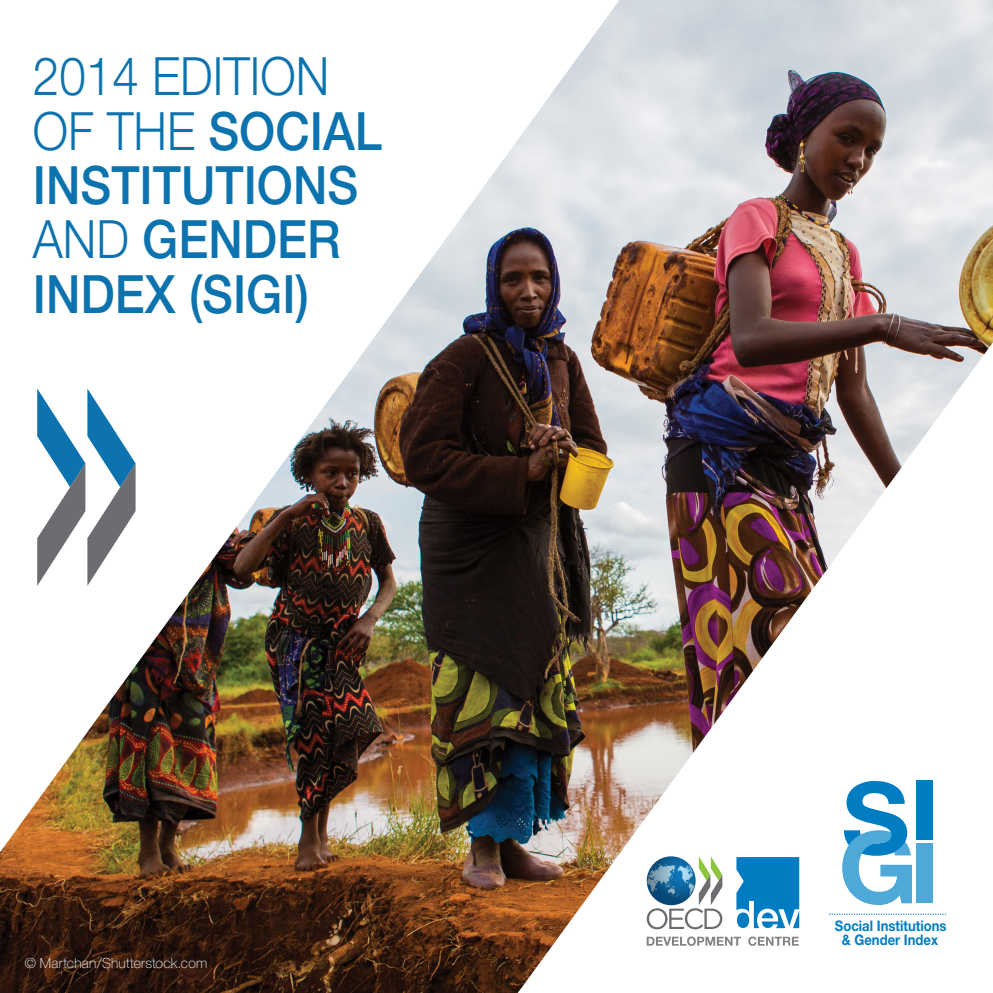
<style>
.page{position:relative;width:993px;height:993px;background:#fff}
.page>*{position:absolute;margin:0;border:0;box-sizing:border-box;transform-origin:0 0}
.t1{font:500 52.85px/54.2px "Helvetica Neue";color:#0c73af;scale:.9 1}
.t2{font:700 14.53px/14.5px "Helvetica Neue";color:#007cc2;text-align:center;scale:.9 1}
.t3{font:100 14px "Helvetica Neue";letter-spacing:.015em;color:#fff}
.s1{font-weight:300}
</style>
<div class="page">
<img style="left:0;top:0;width:992px;height:992px">
<img style="left:517px;top:342px;width:475px;height:650px">
<div style="left:642px;top:851px;width:162px;height:99px;background:#fff"></div>
<svg style="left:646px;top:856px;width:76px;height:73px"></svg>
<svg style="left:646px;top:936px;width:94px;height:9px"></svg>
<svg style="left:748px;top:936px;width:50px;height:9px"></svg>
<svg style="left:736px;top:857px;width:63px;height:70px"></svg>
<img style="left:0;top:0;width:619px;height:852px">
<svg style="left:37px;top:388px;width:98px;height:197px"></svg>
<svg style="left:828px;top:913px;width:117px;height:1px"></svg>
<svg style="left:841px;top:780px;width:70px;height:124px"></svg>
<div style="left:916px;top:780px;width:16px;height:59px;background:#007cc2"></div>
<div style="left:916px;top:843px;width:16px;height:59px;background:#4ea8d8"></div>
<p class="t1" style="left:33px;top:49px;width:389px"><span class="s1">2014 EDITION<br>OF THE</span> SOCIAL<br>INSTITUTIONS<br><span class="s1">AND</span> GENDER<br>INDEX (SIGI)</p>
<p class="t3" style="left:25px;top:954px;width:184px">© Martchan/Shutterstock.com</p>
<p class="t2" style="left:834px;top:917px;width:126px">Social Institutions &amp; Gender Index</p>
</div>
